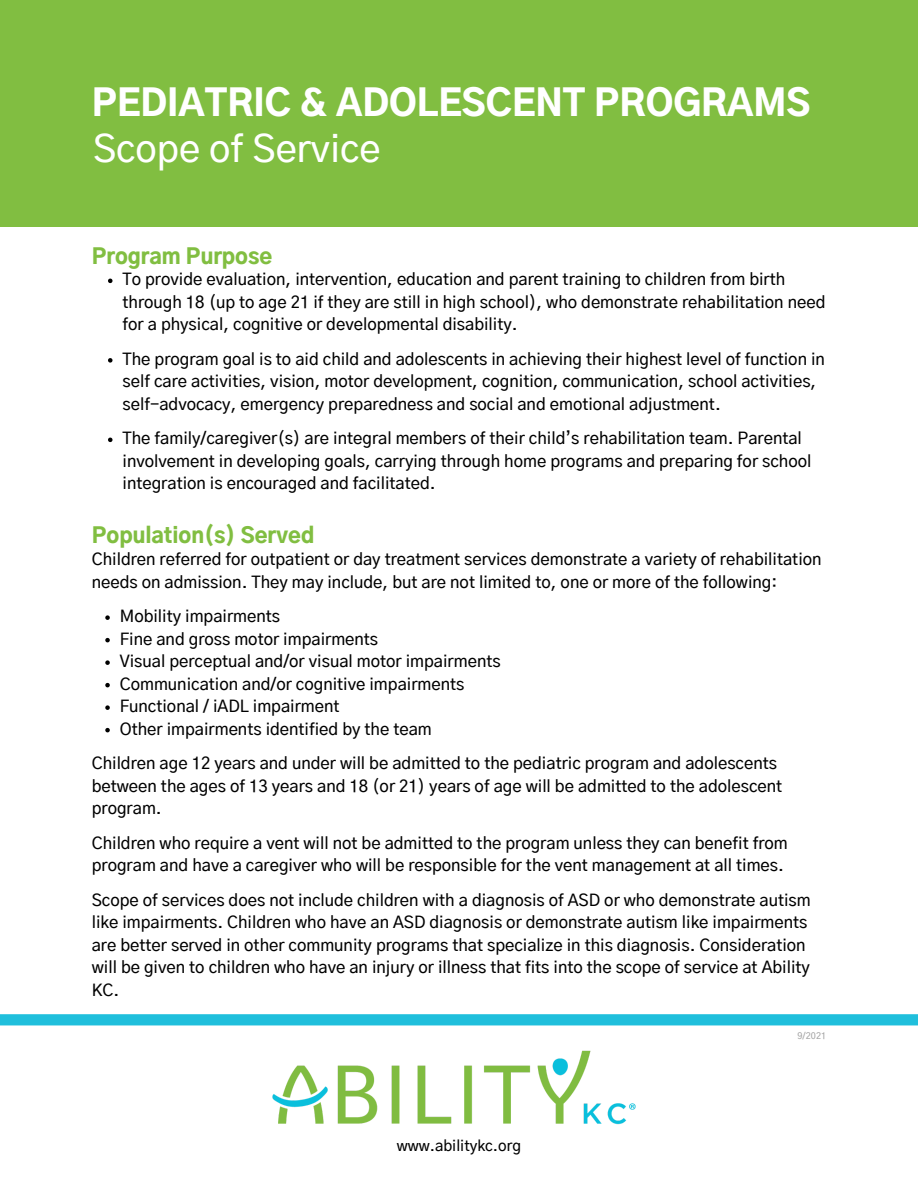
<style>
.page{position:relative;width:918px;height:1188px;background:#fff}
.page>*{position:absolute;margin:0;border:0;box-sizing:border-box;transform-origin:0 0}
.t1{font:500 37.5px "Gothic A1";color:#fff}
.t2{font:900 36px "Gothic A1";color:#fff}
.t3{font:900 21px "Gothic A1";color:#81be41}
.t4{font:500 16.5px/22.5px "Gothic A1";color:#000}
.t5{font:500 15px "Gothic A1";color:#000}
.t6{font:500 9px "Gothic A1";color:#a6a6a6}
</style>
<div class="page">
<div style="left:0;top:1014px;width:918px;height:11px;background:#20bfdc"></div>
<div style="left:0;top:0;width:918px;height:227px;background:#81be41"></div>
<svg style="left:108px;top:279px;width:5px;height:4px"></svg>
<svg style="left:108px;top:358px;width:5px;height:5px"></svg>
<svg style="left:108px;top:438px;width:5px;height:4px"></svg>
<svg style="left:105px;top:615px;width:5px;height:5px"></svg>
<svg style="left:105px;top:638px;width:5px;height:4px"></svg>
<svg style="left:105px;top:660px;width:5px;height:5px"></svg>
<svg style="left:105px;top:683px;width:5px;height:4px"></svg>
<svg style="left:105px;top:705px;width:5px;height:5px"></svg>
<svg style="left:105px;top:728px;width:5px;height:4px"></svg>
<img style="left:272px;top:1050px;width:364px;height:75px">
<h1 class="t2" style="left:92px;top:88px;width:720px">PEDIATRIC &amp; ADOLESCENT PROGRAMS</h1>
<h1 class="t1" style="left:93px;top:132px;width:289px">Scope of Service</h1>
<h2 class="t3" style="left:92px;top:248px;width:182px">Program Purpose</h2>
<p class="t4" style="left:123px;top:269px;width:704px">To provide evaluation, intervention, education and parent training to children from birth through 18 (up to age 21 if they are still in high school), who demonstrate rehabilitation need for a physical, cognitive or developmental disability.</p>
<p class="t4" style="left:123px;top:349px;width:704px">The program goal is to aid child and adolescents in achieving their highest level of function in self care activities, vision, motor development, cognition, communication, school activities, self-advocacy, emergency preparedness and social and emotional adjustment.</p>
<p class="t4" style="left:123px;top:428px;width:690px">The family/caregiver(s) are integral members of their child’s rehabilitation team. Parental involvement in developing goals, carrying through home programs and preparing for school integration is encouraged and facilitated.</p>
<h2 class="t3" style="left:92px;top:527px;width:224px">Population(s) Served</h2>
<p class="t4" style="left:92px;top:549px;width:731px">Children referred for outpatient or day treatment services demonstrate a variety of rehabilitation needs on admission. They may include, but are not limited to, one or more of the following:</p>
<p class="t4" style="left:120px;top:606px;width:162px">Mobility impairments</p>
<p class="t4" style="left:120px;top:629px;width:260px">Fine and gross motor impairments</p>
<p class="t4" style="left:120px;top:651px;width:382px">Visual perceptual and/or visual motor impairments</p>
<p class="t4" style="left:120px;top:674px;width:346px">Communication and/or cognitive impairments</p>
<p class="t4" style="left:120px;top:696px;width:221px">Functional / iADL impairment</p>
<p class="t4" style="left:120px;top:719px;width:313px">Other impairments identified by the team</p>
<p class="t4" style="left:92px;top:753px;width:692px">Children age 12 years and under will be admitted to the pediatric program and adolescents between the ages of 13 years and 18 (or 21) years of age will be admitted to the adolescent program.</p>
<p class="t4" style="left:92px;top:833px;width:698px">Children who require a vent will not be admitted to the program unless they can benefit from program and have a caregiver who will be responsible for the vent management at all times.</p>
<p class="t4" style="left:92px;top:890px;width:721px">Scope of services does not include children with a diagnosis of ASD or who demonstrate autism like impairments. Children who have an ASD diagnosis or demonstrate autism like impairments are better served in other community programs that specialize in this diagnosis. Consideration will be given to children who have an injury or illness that fits into the scope of service at Ability KC.</p>
<p class="t5" style="left:397px;top:1139px;width:126px">www.abilitykc.org</p>
<p class="t6" style="left:798px;top:1032px;width:30px">9/2021</p>
</div>
